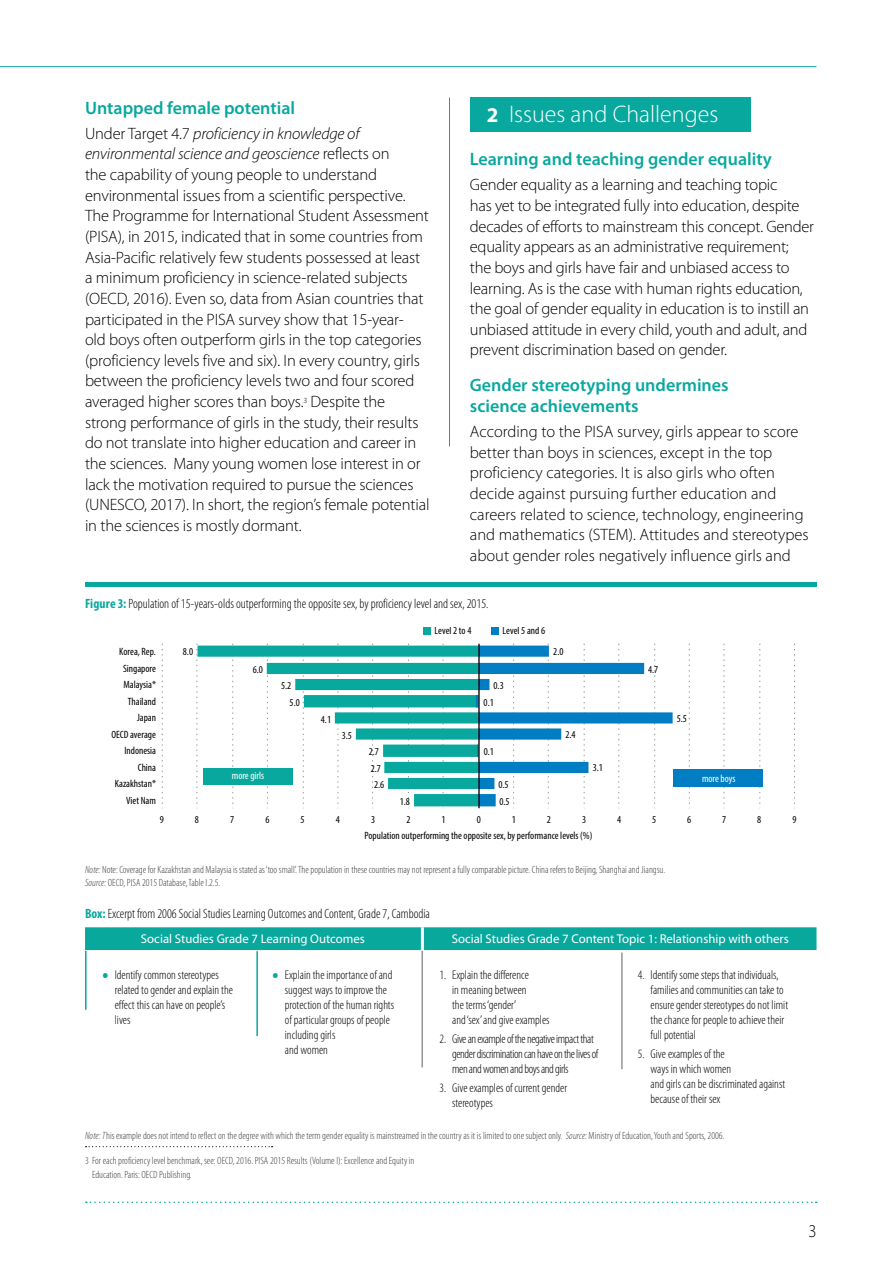
<style>
.page{position:relative;width:893px;height:1263px;background:#fff}
.page>*{position:absolute;margin:0;border:0;box-sizing:border-box;transform-origin:0 0}
.t1{font:300 24px "Myriad Pro";color:#fff}
.t2{font:600 18px/21px "Myriad Pro";color:#09a89e}
.t3{font:300 18px "Myriad Pro";color:#000;scale:.92 1}
.t4{font:300 16.5px/20.7px "Myriad Pro";letter-spacing:-.01em;color:#000}
.t5{font:300 condensed 13.5px "Myriad Pro";color:#000}
.t6{font:300 condensed 12.75px/15px "Myriad Pro";color:#000}
.t7{font:300 condensed 12.75px/15px "Myriad Pro";letter-spacing:-.03em;color:#000}
.t8{font:12.75px "Myriad Pro";color:#fff}
.t9{font:condensed 10.65px/16.5px "Myriad Pro";color:#000}
.t10{font:condensed 10.65px "Myriad Pro";color:#fff}
.t11{font:300 condensed 10.5px/13.5px "Myriad Pro";color:#414042}
.s1{font-style:italic}
.s2{font-weight:700;font-size:21px}
.s3{font-weight:700;color:#09a89e}
.s4{font-stretch:normal;font-size:28.5px;color:#09a89e}
</style>
<div class="page">
<svg style="left:86px;top:1201px;width:731px;height:2px"></svg>
<div style="left:470px;top:98px;width:280px;height:34px;background:#09a89e"></div>
<svg style="left:86px;top:1146px;width:187px;height:1px"></svg>
<hr style="left:449px;top:97px;width:1px;height:349px;background:#09a89e">
<hr style="left:0;top:66px;width:816px;height:1px;background:#09a89e">
<div style="left:85px;top:927px;width:731px;height:23px;background:#09a89d"></div>
<hr style="left:421px;top:927px;width:3px;height:23px;background:#fff">
<hr style="left:256px;top:951px;width:2px;height:85px;background:#09a89e">
<hr style="left:85px;top:951px;width:2px;height:59px;background:#09a89e">
<hr style="left:421px;top:951px;width:2px;height:116px;background:#939598">
<hr style="left:621px;top:952px;width:2px;height:117px;background:#939598">
<hr style="left:85px;top:583px;width:731px;height:4px;background:#09a89e">
<svg style="left:794px;top:644px;width:1px;height:164px"></svg>
<svg style="left:759px;top:644px;width:1px;height:164px"></svg>
<svg style="left:724px;top:644px;width:1px;height:164px"></svg>
<svg style="left:689px;top:644px;width:1px;height:164px"></svg>
<svg style="left:162px;top:644px;width:1px;height:164px"></svg>
<svg style="left:197px;top:645px;width:279px;height:161px"></svg>
<svg style="left:476px;top:644px;width:197px;height:164px"></svg>
<hr style="left:478px;top:644px;width:2px;height:164px;background:#000">
<div style="left:492px;top:627px;width:7px;height:7px;background:#007dc3"></div>
<div style="left:423px;top:627px;width:8px;height:7px;background:#09a89e"></div>
<div style="left:203px;top:768px;width:90px;height:16px;background:#09a89e"></div>
<div style="left:674px;top:769px;width:89px;height:18px;background:#007dc3"></div>
<p class="t2" style="left:85px;top:97px;width:212px">Untapped female potential</p>
<p class="t4" style="left:85px;top:123px;width:346px">Under Target 4.7 <span class="s1">proficiency in knowledge of environmental science and geoscience</span> reflects on<br>the capability of young people to understand environmental issues from a scientific perspective.<br>The Programme for International Student Assessment (PISA), in 2015, indicated that in some countries from Asia-Pacific relatively few students possessed at least a minimum proficiency in science-related subjects (OECD, 2016). Even so, data from Asian countries that participated in the PISA survey show that 15-year-<br>old boys often outperform girls in the top categories (proficiency levels five and six). In every country, girls between the proficiency levels two and four scored averaged higher scores than boys.<sup>3</sup> Despite the strong performance of girls in the study, their results do not translate into higher education and career in the sciences. Many young women lose interest in or lack the motivation required to pursue the sciences (UNESCO, 2017). In short, the region’s female potential in the sciences is mostly dormant.</p>
<h1 class="t1" style="left:487px;top:100px;width:233px"><span class="s2">2</span> Issues and Challenges</h1>
<p class="t2" style="left:470px;top:148px;width:303px">Learning and teaching gender equality</p>
<p class="t4" style="left:470px;top:174px;width:346px">Gender equality as a learning and teaching topic<br>has yet to be integrated fully into education, despite decades of efforts to mainstream this concept. Gender equality appears as an administrative requirement; the boys and girls have fair and unbiased access to learning. As is the case with human rights education, the goal of gender equality in education is to instill an unbiased attitude in every child, youth and adult, and prevent discrimination based on gender.</p>
<p class="t2" style="left:470px;top:374px;width:260px">Gender stereotyping undermines science achievements</p>
<p class="t4" style="left:470px;top:421px;width:340px">According to the PISA survey, girls appear to score better than boys in sciences, except in the top proficiency categories. It is also girls who often decide against pursuing further education and careers related to science, technology, engineering and mathematics (STEM). Attitudes and stereotypes about gender roles negatively influence girls and</p>
<p class="t5" style="left:85px;top:596px;width:405px"><span class="s3">Figure 3:</span> Population of 15-years-olds outperforming the opposite sex, by proficiency level and sex, 2015.</p>
<p class="t9" style="left:435px;top:622px;width:38px">Level 2 to 4</p>
<p class="t9" style="left:503px;top:622px;width:44px">Level 5 and 6</p>
<p class="t9" style="left:183px;top:643px;width:12px">8.0</p>
<p class="t9" style="left:119px;top:643px;width:38px">Korea, Rep.</p>
<p class="t9" style="left:553px;top:643px;width:12px">2.0</p>
<p class="t9" style="left:111px;top:660px;width:46px;text-align:right">Singapore<br>Malaysia*<br>Thailand<br>Japan<br>OECD average<br>Indonesia<br>China<br>Kazakhstan*<br>Viet Nam</p>
<p class="t9" style="left:253px;top:661px;width:12px">6.0</p>
<p class="t9" style="left:648px;top:661px;width:12px">4.7</p>
<p class="t9" style="left:290px;top:677px;width:12px;line-height:17px;text-indent:-9px">5.2<br>5.0</p>
<p class="t9" style="left:493px;top:677px;width:12px">0.3</p>
<p class="t9" style="left:484px;top:694px;width:12px">0.1</p>
<p class="t9" style="left:677px;top:710px;width:12px">5.5</p>
<p class="t9" style="left:321px;top:711px;width:12px">4.1</p>
<p class="t9" style="left:565px;top:726px;width:12px">2.4</p>
<p class="t9" style="left:342px;top:727px;width:12px">3.5</p>
<p class="t9" style="left:369px;top:744px;width:17px;text-align:center">2.7<br>2.7<br>2.6</p>
<p class="t9" style="left:484px;top:743px;width:12px">0.1</p>
<p class="t9" style="left:593px;top:759px;width:12px">3.1</p>
<p class="t10" style="left:232px;top:769px;width:34px">more girls</p>
<p class="t10" style="left:702px;top:771px;width:35px">more boys</p>
<p class="t9" style="left:498px;top:776px;width:12px">0.5</p>
<p class="t9" style="left:400px;top:793px;width:12px">1.8</p>
<p class="t9" style="left:499px;top:793px;width:12px">0.5</p>
<p class="t9" style="left:160px;top:811px;width:6px">9</p>
<p class="t9" style="left:195px;top:811px;width:6px">8</p>
<p class="t9" style="left:230px;top:811px;width:6px">7</p>
<p class="t9" style="left:265px;top:811px;width:6px">6</p>
<p class="t9" style="left:301px;top:811px;width:6px">5</p>
<p class="t9" style="left:336px;top:811px;width:6px">4</p>
<p class="t9" style="left:371px;top:811px;width:6px">3</p>
<p class="t9" style="left:406px;top:811px;width:6px">2</p>
<p class="t9" style="left:442px;top:811px;width:6px">1</p>
<p class="t9" style="left:477px;top:811px;width:6px">0</p>
<p class="t9" style="left:512px;top:811px;width:6px">1</p>
<p class="t9" style="left:547px;top:811px;width:6px">2</p>
<p class="t9" style="left:582px;top:811px;width:6px">3</p>
<p class="t9" style="left:617px;top:811px;width:6px">4</p>
<p class="t9" style="left:652px;top:811px;width:6px">5</p>
<p class="t9" style="left:687px;top:811px;width:6px">6</p>
<p class="t9" style="left:722px;top:811px;width:6px">7</p>
<p class="t9" style="left:757px;top:811px;width:6px">8</p>
<p class="t9" style="left:792px;top:811px;width:6px">9</p>
<p class="t9" style="left:365px;top:827px;width:229px">Population outperforming the opposite sex, by performance levels (%)</p>
<p class="t11" style="left:85px;top:862px;width:582px"><span class="s1">Note:</span> Note: Coverage for Kazakhstan and Malaysia is stated as ‘too small’. The population in these countries may not represent a fully comparable picture. China refers to Beijing, Shanghai and Jiangsu.<br><span class="s1">Source:</span> OECD, PISA 2015 Database, Table I.2.5.</p>
<p class="t5" style="left:85px;top:905px;width:346px"><span class="s3">Box:</span> Excerpt from 2006 Social Studies Learning Outcomes and Content, Grade 7, Cambodia</p>
<p class="t8" style="left:141px;top:931px;width:225px">Social Studies Grade 7 Learning Outcomes</p>
<p class="t8" style="left:452px;top:931px;width:338px">Social Studies Grade 7 Content Topic 1: Relationship with others</p>
<p class="t6" style="left:115px;top:967px;width:120px;text-indent:-13px"><span class="s4">•</span> Identify common stereotypes related to gender and explain the effect this can have on people’s lives</p>
<p class="t6" style="left:285px;top:967px;width:111px;text-indent:-13px"><span class="s4">•</span> Explain the importance of and suggest ways to improve the protection of the human rights of particular groups of people including girls<br>and women</p>
<p class="t6" style="left:452px;top:967px;width:99px;text-indent:-13px">1. Explain the difference<br>in meaning between<br>the terms ‘gender’<br>and ‘sex’ and give examples</p>
<p class="t6" style="left:651px;top:967px;width:139px;text-indent:-13px">4. Identify some steps that individuals, families and communities can take to ensure gender stereotypes do not limit the chance for people to achieve their full potential</p>
<p class="t6" style="left:651px;top:1046px;width:136px;text-indent:-13px">5. Give examples of the<br>ways in which women<br>and girls can be discriminated against because of their sex</p>
<p class="t11" style="left:85px;top:1129px;width:641px"><span class="s1">Note: T</span>his example does not intend to reflect on the degree with which the term gender equality is mainstreamed in the country as it is limited to one subject only. <span class="s1">Source:</span> Ministry of Education, Youth and Sports, 2006.</p>
<p class="t7" style="left:452px;top:1031px;width:148px;text-indent:-13px">2. Give an example of the negative impact that gender discrimination can have on the lives of men and women and boys and girls</p>
<p class="t6" style="left:452px;top:1080px;width:116px;text-indent:-13px">3. Give examples of current gender stereotypes</p>
<p class="t11" style="left:92px;top:1154px;width:324px;text-indent:-7px">3 For each proficiency level benchmark, see: OECD, 2016. PISA 2015 Results (Volume I): Excellence and Equity in<br>Education. Paris: OECD Publishing.</p>
<p class="t3" style="left:808px;top:1220px;width:10px">3</p>
</div>
